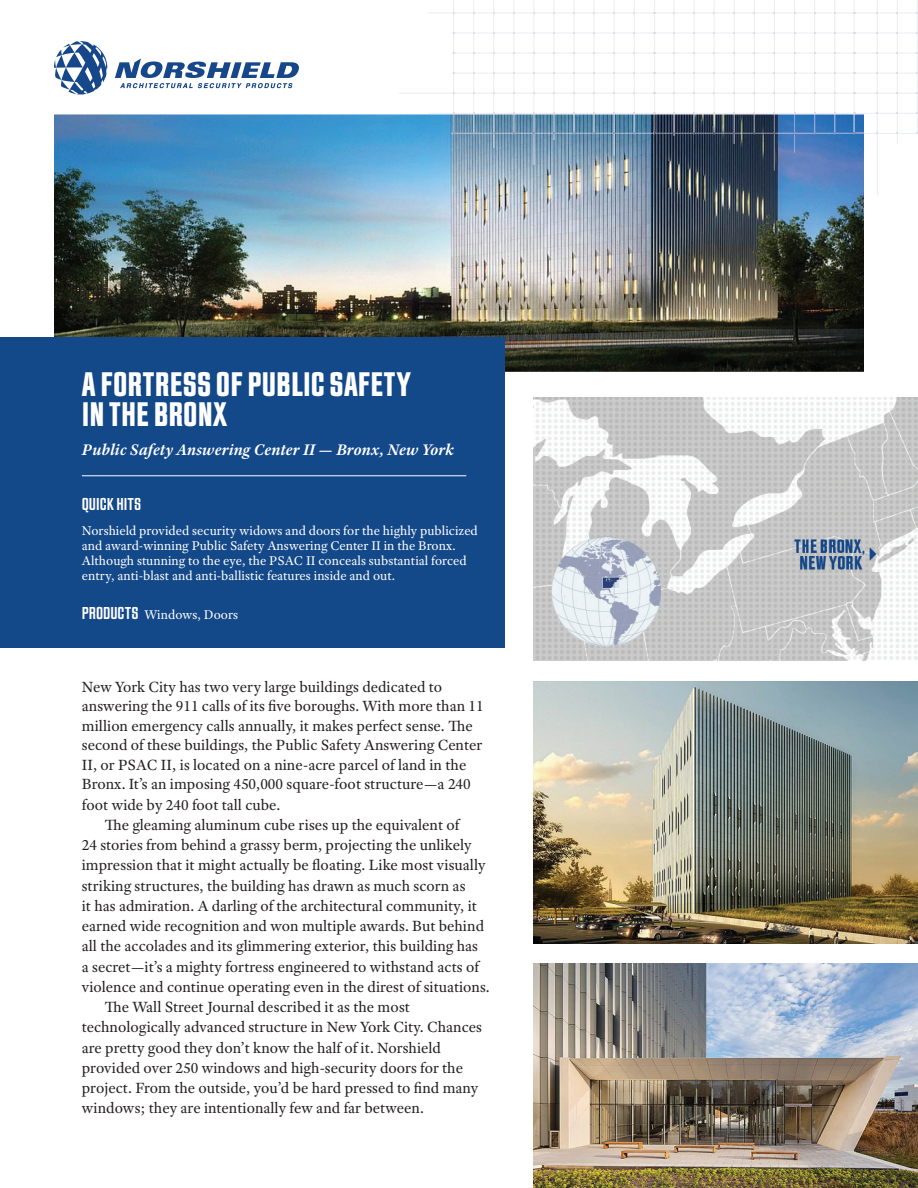
<style>
.page{position:relative;width:918px;height:1188px;background:#fff}
.page>*{position:absolute;margin:0;border:0;box-sizing:border-box;transform-origin:0 0}
.t1{font:700 35.55px/29.7px "Jay Gothic URW";color:#fff}
.t2{font:18px "Jay Gothic URW";color:#fff}
.t3{font:italic 700 16.5px "Adobe Text Pro";color:#fff}
.t4{font:15.75px "Adobe Text Pro";color:#231f20}
.t5{font:13.5px/15px "Adobe Text Pro";color:#fff}
.s1{font-family:"Jay Gothic URW";font-size:18px}
</style>
<div class="page">
<img style="left:54px;top:114px;width:810px;height:258px">
<div style="left:0;top:338px;width:504px;height:310px;background:#134889"></div>
<svg style="left:54px;top:41px;width:53px;height:53px"></svg>
<svg style="left:115px;top:58px;width:184px;height:30px"></svg>
<img style="left:534px;top:398px;width:384px;height:263px">
<img style="left:534px;top:681px;width:384px;height:262px">
<img style="left:534px;top:963px;width:384px;height:225px">
<hr style="left:82px;top:475px;width:384px;height:1px;background:#fff">
<img style="left:774px;top:144px;width:1px;height:26px">
<hr style="left:877px;top:134px;width:1px;height:61px;background:#ecedf4">
<img style="left:533px;top:144px;width:1px;height:21px">
<svg style="left:399px;top:0;width:519px;height:144px"></svg>
<h1 class="t1" style="left:82px;top:371px;width:331px">A FORTRESS OF PUBLIC SAFETY<br>IN THE BRONX</h1>
<p class="t3" style="left:82px;top:439px;width:374px">Public Safety Answering Center II — Bronx, New York</p>
<p class="t2" style="left:82px;top:494px;width:61px">QUICK HITS</p>
<p class="t5" style="left:82px;top:523px;width:398px">Norshield provided security widows and doors for the highly publicized and award-winning Public Safety Answering Center II in the Bronx.<br>Although stunning to the eye, the PSAC II conceals substantial forced entry, anti-blast and anti-ballistic features inside and out.</p>
<p class="t5" style="left:82px;top:607px;width:158px"><span class="s1">PRODUCTS</span> Windows, Doors</p>
<p class="t4" style="left:82px;top:677px;width:362px">New York City has two very large buildings dedicated to</p>
<p class="t4" style="left:82px;top:696px;width:403px">answering the 911 calls of its five boroughs. With more than 11</p>
<p class="t4" style="left:82px;top:716px;width:392px">million emergency calls annually, it makes perfect sense. The</p>
<p class="t4" style="left:82px;top:735px;width:402px">second of these buildings, the Public Safety Answering Center</p>
<p class="t4" style="left:82px;top:755px;width:386px">II, or PSAC II, is located on a nine-acre parcel of land in the</p>
<p class="t4" style="left:82px;top:774px;width:390px">Bronx. It’s an imposing 450,000 square-foot structure—a 240</p>
<p class="t4" style="left:82px;top:795px;width:200px">foot wide by 240 foot tall cube.</p>
<p class="t4" style="left:104px;top:815px;width:356px">The gleaming aluminum cube rises up the equivalent of</p>
<p class="t4" style="left:82px;top:835px;width:391px">24 stories from behind a grassy berm, projecting the unlikely</p>
<p class="t4" style="left:82px;top:855px;width:405px">impression that it might actually be floating. Like most visually</p>
<p class="t4" style="left:82px;top:876px;width:385px">striking structures, the building has drawn as much scorn as</p>
<p class="t4" style="left:82px;top:896px;width:397px">it has admiration. A darling of the architectural community, it</p>
<p class="t4" style="left:82px;top:916px;width:404px">earned wide recognition and won multiple awards. But behind</p>
<p class="t4" style="left:82px;top:936px;width:398px">all the accolades and its glimmering exterior, this building has</p>
<p class="t4" style="left:82px;top:957px;width:399px">a secret—it’s a mighty fortress engineered to withstand acts of</p>
<p class="t4" style="left:82px;top:977px;width:409px">violence and continue operating even in the direst of situations.</p>
<p class="t4" style="left:104px;top:997px;width:307px">The Wall Street Journal described it as the most</p>
<p class="t4" style="left:82px;top:1017px;width:402px">technologically advanced structure in New York City. Chances</p>
<p class="t4" style="left:82px;top:1038px;width:361px">are pretty good they don’t know the half of it. Norshield</p>
<p class="t4" style="left:82px;top:1058px;width:383px">provided over 250 windows and high-security doors for the</p>
<p class="t4" style="left:82px;top:1078px;width:398px">project. From the outside, you’d be hard pressed to find many</p>
<p class="t4" style="left:82px;top:1098px;width:344px">windows; they are intentionally few and far between.</p>
</div>
